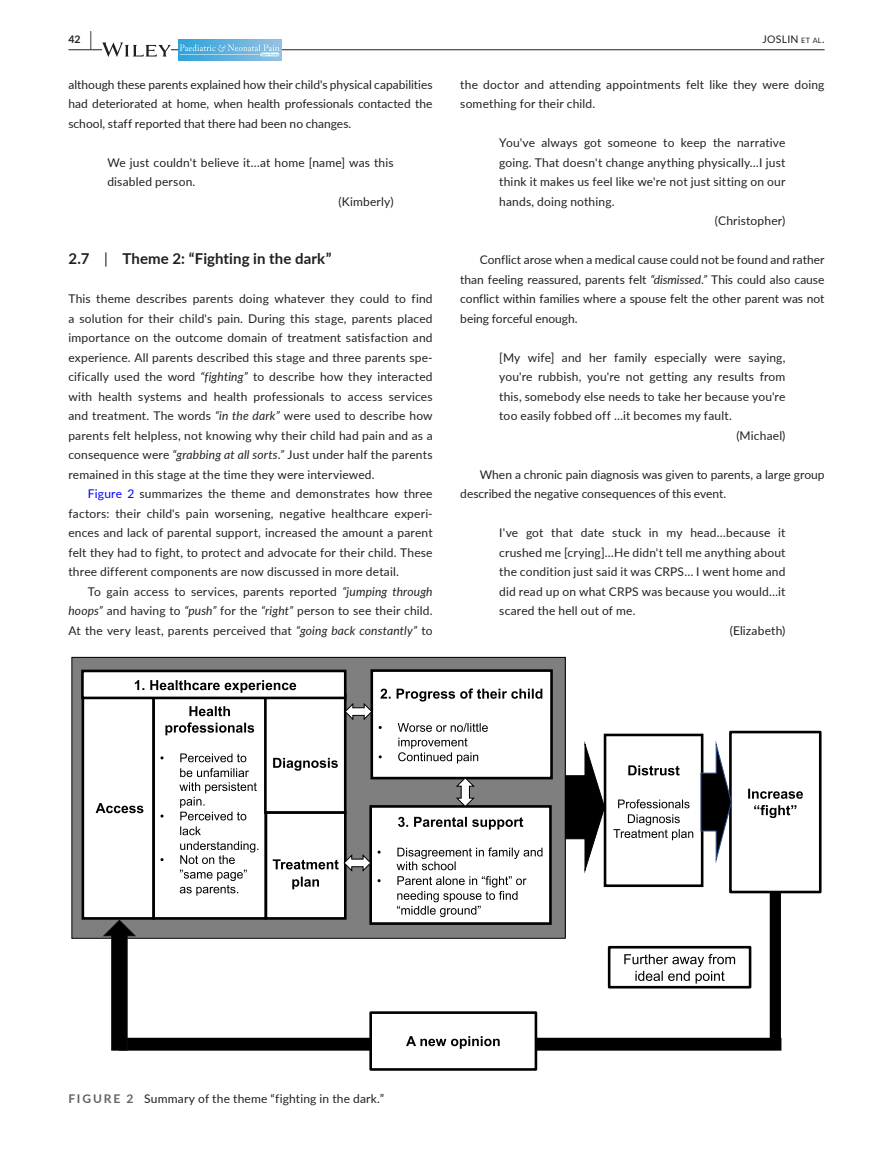
<style>
.page{position:relative;width:893px;height:1174px;background:#fff}
.page>*{position:absolute;margin:0;border:0;box-sizing:border-box;transform-origin:0 0}
.t1{font:700 15px "Lato";letter-spacing:.005em;color:#231f20}
.t2{font:12px/19.5px "Lato";letter-spacing:.015em;color:#231f20;text-align:justify}
.t3{font:10.5px "Lato";letter-spacing:.02em;color:#231f20}
.t4{font:700 10.5px "Lato";color:#231f20}
.s1{font-size:19.5px}
.s2{font-size:7.35px}
.s3{font-style:italic}
.s4{font-weight:400}
.s5{color:#00f}
.s6{font-weight:700;color:#636366}
</style>
<div class="page">
<hr style="left:68px;top:49px;width:756px;height:1px;background:#231f20">
<svg style="left:102px;top:42px;width:69px;height:15px"></svg>
<img style="left:178px;top:39px;width:104px;height:21px">
<div style="left:72px;top:657px;width:493px;height:281px;background:#7f7f7f"></div>
<div style="left:71px;top:657px;width:495px;height:281px;border:1px solid #000"></div>
<div style="left:154px;top:694px;width:112px;height:224px;background:#fff"></div>
<div style="left:152px;top:693px;width:115px;height:226px;border:3px solid #000"></div>
<svg style="left:189px;top:706px;width:41px;height:10px"></svg>
<svg style="left:165px;top:722px;width:89px;height:13px"></svg>
<svg style="left:180px;top:753px;width:66px;height:9px"></svg>
<svg style="left:179px;top:768px;width:78px;height:52px"></svg>
<svg style="left:180px;top:826px;width:21px;height:9px"></svg>
<svg style="left:180px;top:841px;width:78px;height:54px"></svg>
<div style="left:369px;top:805px;width:183px;height:120px;background:#fff;border:3px solid #000"></div>
<svg style="left:398px;top:816px;width:10px;height:11px"></svg>
<svg style="left:414px;top:817px;width:109px;height:12px"></svg>
<svg style="left:396px;top:847px;width:146px;height:23px"></svg>
<svg style="left:397px;top:876px;width:130px;height:41px"></svg>
<div style="left:372px;top:670px;width:179px;height:108px;background:#fff"></div>
<div style="left:370px;top:669px;width:183px;height:110px;border:3px solid #000"></div>
<svg style="left:380px;top:688px;width:162px;height:13px"></svg>
<svg style="left:398px;top:723px;width:90px;height:40px"></svg>
<div style="left:604px;top:733px;width:99px;height:154px;border:3px solid #000"></div>
<svg style="left:628px;top:765px;width:52px;height:10px"></svg>
<svg style="left:618px;top:799px;width:71px;height:9px"></svg>
<svg style="left:613px;top:814px;width:80px;height:26px"></svg>
<div style="left:729px;top:730px;width:92px;height:163px;border:3px solid #000"></div>
<svg style="left:748px;top:788px;width:55px;height:11px"></svg>
<svg style="left:754px;top:805px;width:42px;height:13px"></svg>
<div style="left:608px;top:946px;width:143px;height:42px;border:3px solid #000"></div>
<svg style="left:624px;top:954px;width:111px;height:29px"></svg>
<div style="left:265px;top:694px;width:80px;height:118px;background:#fff"></div>
<div style="left:264px;top:693px;width:83px;height:121px;border:3px solid #000"></div>
<svg style="left:273px;top:758px;width:65px;height:12px"></svg>
<div style="left:265px;top:811px;width:82px;height:108px;background:#fff;border:3px solid #000"></div>
<div style="left:770px;top:892px;width:11px;height:148px;background:#000;border-radius:2px"></div>
<div style="left:119px;top:1038px;width:662px;height:12px;background:#000"></div>
<div style="left:119px;top:1037px;width:662px;height:13px;border:1px solid #000"></div>
<svg style="left:103px;top:919px;width:34px;height:132px"></svg>
<div style="left:371px;top:1012px;width:165px;height:57px;background:#fff"></div>
<div style="left:369px;top:1011px;width:168px;height:59px;border:3px solid #000"></div>
<svg style="left:406px;top:1036px;width:94px;height:12px"></svg>
<svg style="left:700px;top:737px;width:32px;height:129px"></svg>
<svg style="left:565px;top:738px;width:40px;height:138px"></svg>
<div style="left:83px;top:696px;width:70px;height:222px;background:#fff"></div>
<div style="left:82px;top:695px;width:73px;height:224px;border:3px solid #000"></div>
<svg style="left:96px;top:803px;width:47px;height:10px"></svg>
<div style="left:82px;top:671px;width:263px;height:27px;background:#fff"></div>
<div style="left:81px;top:669px;width:266px;height:30px;border:3px solid #000"></div>
<svg style="left:135px;top:680px;width:161px;height:13px"></svg>
<svg style="left:344px;top:702px;width:29px;height:19px"></svg>
<svg style="left:273px;top:853px;width:99px;height:36px"></svg>
<svg style="left:455px;top:776px;width:21px;height:31px"></svg>
<p class="t4" style="left:68px;top:31px;width:25px">42 <span class="s1">|</span></p>
<p class="t3" style="left:763px;top:31px;width:63px">JOSLIN <span class="s2">et al</span>.</p>
<p class="t2" style="left:68px;top:74px;width:366px">although these parents explained how their child's physical capabilities had deteriorated at home, when health professionals contacted the school, staff reported that there had been no changes.</p>
<p class="t2" style="left:107px;top:152px;width:288px">We just couldn't believe it…at home [name] was this</p>
<p class="t2" style="left:107px;top:171px;width:90px">disabled person.</p>
<p class="t2" style="left:339px;top:191px;width:57px">(Kimberly)</p>
<p class="t2" style="left:460px;top:74px;width:366px">the doctor and attending appointments felt like they were doing something for their child.</p>
<p class="t2" style="left:499px;top:132px;width:288px">You've always got someone to keep the narrative</p>
<p class="t2" style="left:499px;top:152px;width:288px">going. That doesn't change anything physically…I just</p>
<p class="t2" style="left:499px;top:171px;width:288px">think it makes us feel like we're not just sitting on our</p>
<p class="t2" style="left:499px;top:191px;width:117px">hands, doing nothing.</p>
<p class="t2" style="left:715px;top:210px;width:72px">(Christopher)</p>
<p class="t2" style="left:460px;top:249px;width:366px;text-indent:20px">Conflict arose when a medical cause could not be found and rather than feeling reassured, parents felt <span class="s3">“dismissed</span>.<span class="s3">”</span> This could also cause conflict within families where a spouse felt the other parent was not being forceful enough.</p>
<p class="t2" style="left:499px;top:347px;width:288px">[My wife] and her family especially were saying,</p>
<p class="t2" style="left:499px;top:366px;width:288px">you're rubbish, you're not getting any results from</p>
<p class="t2" style="left:499px;top:386px;width:288px">this, somebody else needs to take her because you're</p>
<p class="t2" style="left:499px;top:405px;width:234px">too easily fobbed off …it becomes my fault.</p>
<p class="t2" style="left:736px;top:425px;width:51px">(Michael)</p>
<p class="t2" style="left:460px;top:464px;width:366px;text-indent:20px">When a chronic pain diagnosis was given to parents, a large group described the negative consequences of this event.</p>
<p class="t2" style="left:499px;top:522px;width:288px">I've got that date stuck in my head…because it</p>
<p class="t2" style="left:499px;top:542px;width:288px">crushed me [crying]…He didn't tell me anything about</p>
<p class="t2" style="left:499px;top:561px;width:288px">the condition just said it was CRPS… I went home and</p>
<p class="t2" style="left:499px;top:581px;width:288px">did read up on what CRPS was because you would…it</p>
<p class="t2" style="left:499px;top:600px;width:138px">scared the hell out of me.</p>
<p class="t2" style="left:730px;top:620px;width:57px">(Elizabeth)</p>
<p class="t1" style="left:68px;top:248px;width:265px">2.7 <span class="s4">|</span> Theme 2: “Fighting in the dark”</p>
<p class="t2" style="left:68px;top:288px;width:366px">This theme describes parents doing whatever they could to find a solution for their child's pain. During this stage, parents placed importance on the outcome domain of treatment satisfaction and experience. All parents described this stage and three parents spe&shy;cifically used the word <span class="s3">“fighting”</span> to describe how they interacted with health systems and health professionals to access services and treatment. The words <span class="s3">“in the dark”</span> were used to describe how parents felt helpless, not knowing why their child had pain and as a consequence were <span class="s3">“grabbing at all sorts</span>.<span class="s3">”</span> Just under half the parents remained in this stage at the time they were interviewed.</p>
<p class="t2" style="left:68px;top:483px;width:366px;text-indent:20px"><span class="s5">Figure 2</span> summarizes the theme and demonstrates how three factors: their child's pain worsening, negative healthcare experi&shy;ences and lack of parental support, increased the amount a parent felt they had to fight, to protect and advocate for their child. These three different components are now discussed in more detail.</p>
<p class="t2" style="left:68px;top:581px;width:366px;text-indent:20px">To gain access to services, parents reported <span class="s3">“jumping through hoops”</span> and having to <span class="s3">“push”</span> for the <span class="s3">“right”</span> person to see their child.<br>At the very least, parents perceived that <span class="s3">“going back constantly”</span> to</p>
<p class="t2" style="left:68px;top:1088px;width:317px"><span class="s6">FIGURE 2</span> Summary of the theme “fighting in the dark.”</p>
</div>
